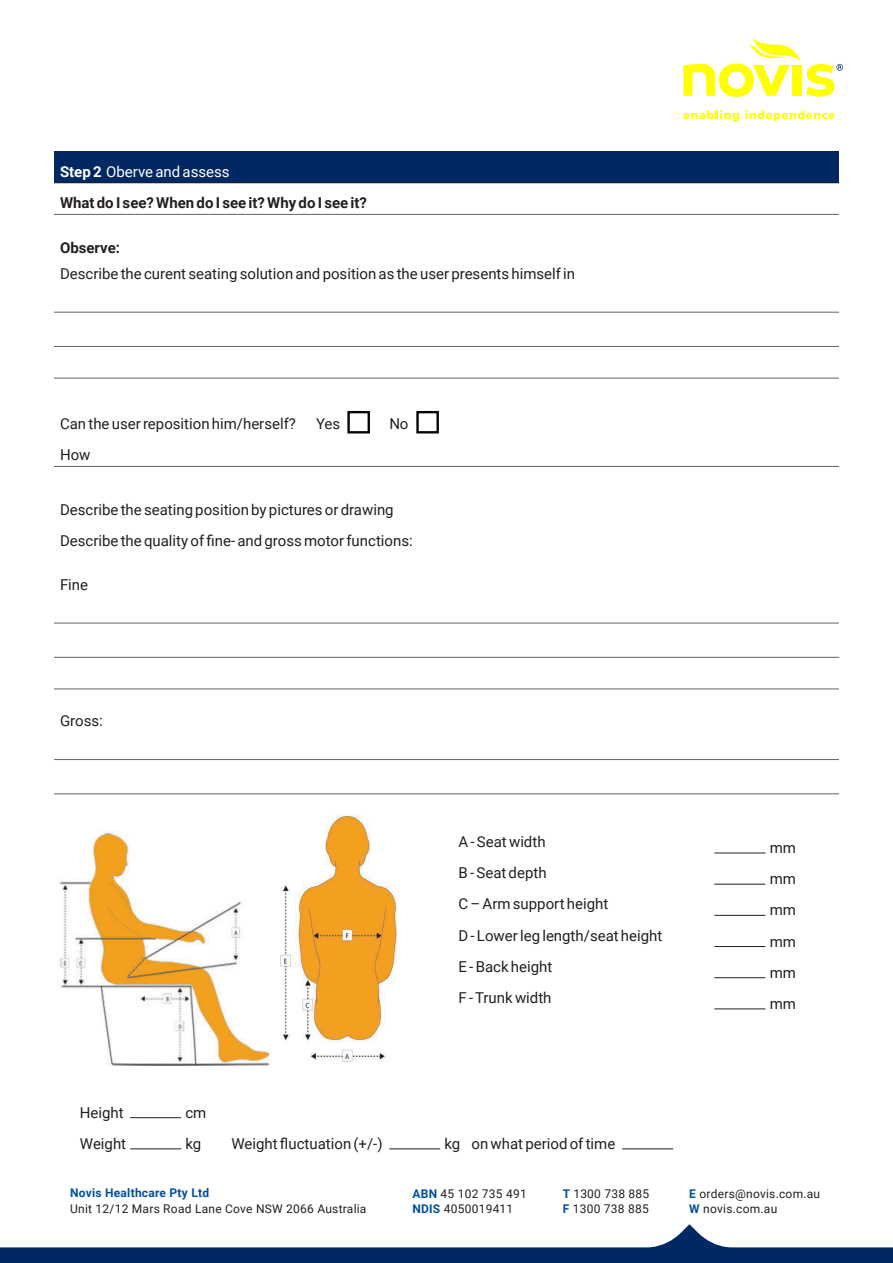
<style>
.page{position:relative;width:893px;height:1263px;background:#fff}
.page>*{position:absolute;margin:0;border:0;box-sizing:border-box;transform-origin:0 0}
.t1{font:15px/31.2px "Roboto";color:#231f20}
.t2{font:700 15px/31.7px "Roboto";color:#231f20}
.t3{font:12px/14.4px "Roboto";letter-spacing:.02em;color:#231f20}
.t4{font:700 12px "Roboto";letter-spacing:.02em;color:#01509f}
.s1{color:#fff}
.s2{font-weight:400;color:#fff}
.s3{font-weight:700;color:#01509f}
</style>
<div class="page">
<svg style="left:683px;top:110px;width:56px;height:12px"></svg>
<svg style="left:745px;top:110px;width:90px;height:11px"></svg>
<svg style="left:683px;top:37px;width:160px;height:60px"></svg>
<svg style="left:0;top:1224px;width:893px;height:39px"></svg>
<hr style="left:54px;top:312px;width:785px;height:1px;background:#636366">
<hr style="left:54px;top:346px;width:785px;height:1px;background:#636366">
<hr style="left:54px;top:378px;width:785px;height:1px;background:#636366">
<hr style="left:54px;top:623px;width:785px;height:1px;background:#636366">
<hr style="left:54px;top:657px;width:785px;height:1px;background:#636366">
<hr style="left:54px;top:689px;width:785px;height:1px;background:#636366">
<hr style="left:714px;top:852px;width:51px;height:1px;background:#231f20">
<hr style="left:714px;top:884px;width:51px;height:1px;background:#231f20">
<hr style="left:714px;top:915px;width:51px;height:1px;background:#231f20">
<hr style="left:714px;top:946px;width:51px;height:1px;background:#231f20">
<hr style="left:714px;top:977px;width:51px;height:1px;background:#231f20">
<hr style="left:714px;top:1008px;width:51px;height:1px;background:#231f20">
<hr style="left:54px;top:466px;width:785px;height:1px;background:#636366">
<div style="left:347px;top:411px;width:23px;height:22px;background:#fff;border:2px solid #040503"></div>
<div style="left:416px;top:411px;width:23px;height:22px;background:#fff;border:2px solid #040503"></div>
<hr style="left:54px;top:759px;width:785px;height:1px;background:#636366">
<hr style="left:54px;top:793px;width:785px;height:1px;background:#636366">
<div style="left:54px;top:152px;width:785px;height:31px;background:#002964"></div>
<hr style="left:54px;top:182px;width:785px;height:1px;background:#231f20">
<hr style="left:54px;top:214px;width:785px;height:1px;background:#636366">
<hr style="left:54px;top:151px;width:785px;height:1px;background:#231f20">
<img style="left:59px;top:831px;width:211px;height:235px">
<img style="left:281px;top:815px;width:116px;height:246px">
<hr style="left:130px;top:1117px;width:51px;height:1px;background:#231f20">
<hr style="left:130px;top:1148px;width:51px;height:1px;background:#231f20">
<hr style="left:389px;top:1148px;width:51px;height:1px;background:#231f20">
<hr style="left:622px;top:1148px;width:51px;height:1px;background:#231f20">
<p class="t2" style="left:60px;top:157px;width:309px"><span class="s1">Step 2</span> <span class="s2">Oberve and assess<br></span>What do I see? When do I see it? Why do I see it?</p>
<p class="t2" style="left:60px;top:234px;width:62px">Observe:</p>
<p class="t1" style="left:60px;top:259px;width:517px">Describe the curent seating solution and position as the user presents himself in</p>
<p class="t1" style="left:60px;top:408px;width:237px">Can the user reposition him/herself?</p>
<p class="t1" style="left:316px;top:408px;width:26px">Yes</p>
<p class="t1" style="left:389px;top:409px;width:21px">No</p>
<p class="t1" style="left:60px;top:441px;width:32px">How</p>
<p class="t1" style="left:60px;top:495px;width:354px">Describe the seating position by pictures or drawing<br>Describe the quality of fine- and gross motor functions:</p>
<p class="t1" style="left:60px;top:570px;width:30px">Fine</p>
<p class="t1" style="left:60px;top:706px;width:44px">Gross:</p>
<p class="t1" style="left:459px;top:825px;width:89px">A - Seat width</p>
<p class="t1" style="left:770px;top:833px;width:28px">mm</p>
<p class="t1" style="left:459px;top:857px;width:90px">B - Seat depth</p>
<p class="t1" style="left:770px;top:864px;width:28px">mm</p>
<p class="t1" style="left:459px;top:890px;width:151px">C – Arm support height</p>
<p class="t1" style="left:770px;top:896px;width:28px">mm</p>
<p class="t1" style="left:459px;top:919px;width:205px">D - Lower leg length/seat height</p>
<p class="t1" style="left:770px;top:927px;width:28px">mm</p>
<p class="t1" style="left:459px;top:950px;width:95px">E - Back height</p>
<p class="t1" style="left:770px;top:958px;width:28px">mm</p>
<p class="t1" style="left:459px;top:981px;width:94px">F - Trunk width</p>
<p class="t1" style="left:770px;top:989px;width:28px">mm</p>
<p class="t1" style="left:80px;top:1098px;width:45px">Height</p>
<p class="t1" style="left:185px;top:1098px;width:22px">cm</p>
<p class="t1" style="left:80px;top:1129px;width:48px">Weight</p>
<p class="t1" style="left:185px;top:1129px;width:17px">kg</p>
<p class="t1" style="left:231px;top:1127px;width:153px">Weight fluctuation (+/-)</p>
<p class="t1" style="left:444px;top:1129px;width:172px">kg on what period of time</p>
<p class="t4" style="left:70px;top:1188px;width:141px">Novis Healthcare Pty Ltd</p>
<p class="t3" style="left:70px;top:1203px;width:298px">Unit 12/12 Mars Road Lane Cove NSW 2066 Australia</p>
<p class="t3" style="left:412px;top:1188px;width:116px"><span class="s3">ABN</span> 45 102 735 491<br><span class="s3">NDIS</span> 4050019411</p>
<p class="t3" style="left:563px;top:1188px;width:88px"><span class="s3">T</span> 1300 738 885<br><span class="s3">F</span> 1300 738 885</p>
<p class="t3" style="left:689px;top:1188px;width:132px"><span class="s3">E</span> orders@novis.com.au<br><span class="s3">W</span> novis.com.au</p>
</div>
